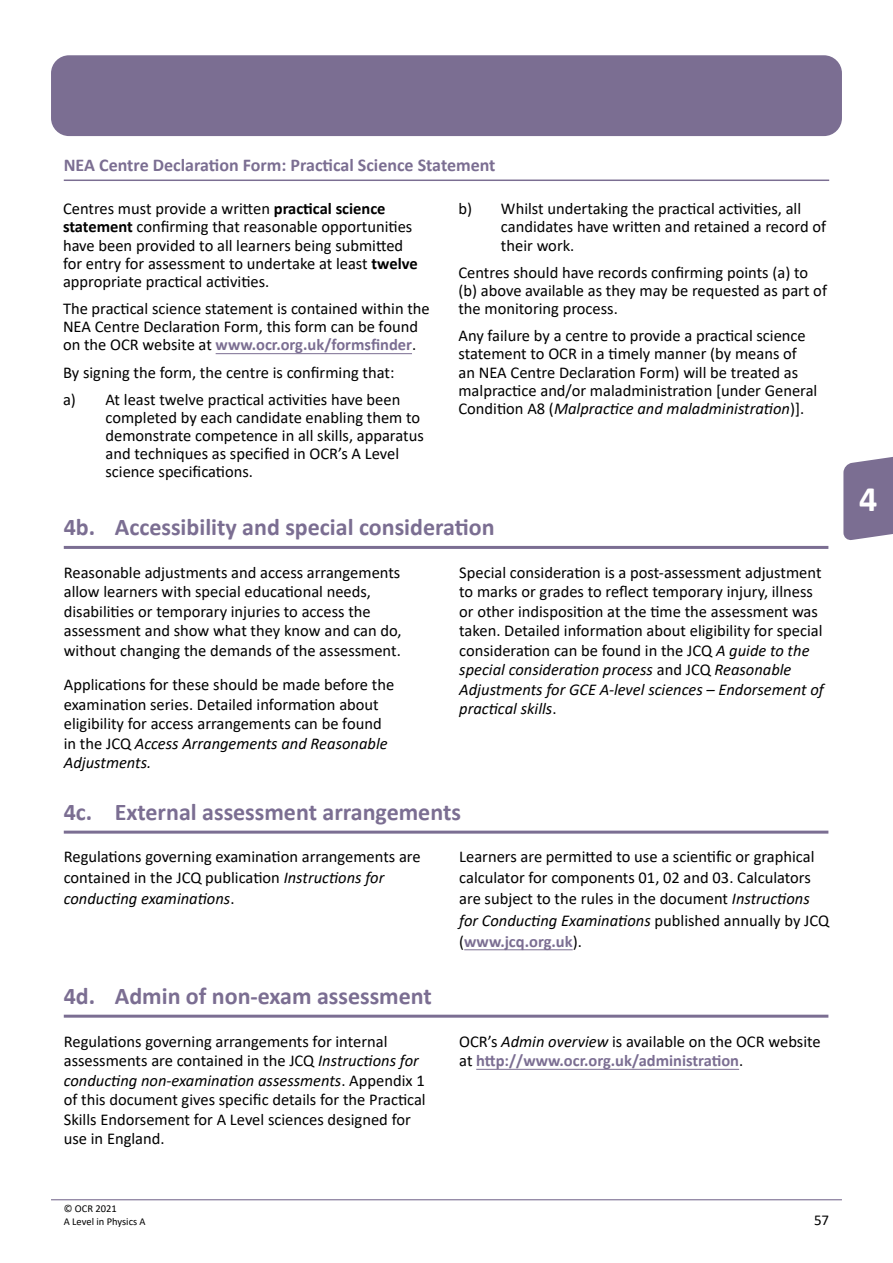
<style>
.page{position:relative;width:893px;height:1263px;background:#fff}
.page>*{position:absolute;margin:0;border:0;box-sizing:border-box;transform-origin:0 0}
.t1{font:700 36px "Calibri";color:#fff}
.Heading2{font:700 24px "Calibri";color:#7b6e92}
.Heading3{font:700 18px "Calibri";color:#7b6e92}
.Body_Text{font:16.5px/18.1px "Calibri";color:#000}
.BodyText{font:16.5px/19.5px "Calibri";color:#000}
.TXG{font:16.5px/21px "Calibri";color:#000}
.MT{font:16.5px/21px "Calibri";color:#000}
.BodyText-2{font:700 16.5px/19.5px "Calibri";color:#7b6e92}
.t2{font:15px "Calibri";color:#000}
.t3{font:10.5px/12.8px "Calibri";color:#000}
.s1{font-weight:700}
.s2{font-weight:700;color:#7b6e92}
.s3{font-style:italic}
.s4{font-weight:400;color:#000}
.s5{font-weight:400;font-style:italic;color:#000}
</style>
<div class="page">
<hr style="left:51px;top:1199px;width:791px;height:1px;background:#7b6e92">
<div style="left:51px;top:55px;width:791px;height:81px;background:#7b6e92;border-radius:18px"></div>
<svg style="left:843px;top:457px;width:50px;height:83px;background:#867a9b"></svg>
<hr style="left:64px;top:180px;width:765px;height:1px;background:#7b6e92">
<hr style="left:216px;top:353px;width:196px;height:1px;background:#7b6e92">
<hr style="left:64px;top:546px;width:764px;height:3px;background:#7b6e92">
<hr style="left:64px;top:831px;width:764px;height:3px;background:#7b6e92">
<hr style="left:64px;top:1015px;width:764px;height:3px;background:#7b6e92">
<hr style="left:464px;top:949px;width:109px;height:1px;background:#7b6e92">
<hr style="left:476px;top:1069px;width:263px;height:1px;background:#7b6e92">
<hr style="left:840px;top:205px;width:2px;height:593px;background:#000">
<h2 class="Heading3" style="left:64px;top:152px;width:433px">NEA Centre Declaration Form: Practical Science Statement</h2>
<p class="Body_Text" style="left:63px;top:199px;width:356px">Centres must provide a written <span class="s1">practical science statement</span> confirming that reasonable opportunities have been provided to all learners being submitted for entry for assessment to undertake at least <span class="s1">twelve </span>appropriate practical activities.</p>
<p class="Body_Text" style="left:63px;top:299px;width:368px">The practical science statement is contained within the<br>NEA Centre Declaration Form, this form can be found on the OCR website at <span class="s2">www.ocr.org.uk/formsfinder</span>.</p>
<p class="Body_Text" style="left:63px;top:363px;width:333px">By signing the form, the centre is confirming that:</p>
<p class="Body_Text" style="left:106px;top:390px;width:320px;text-indent:-43px">a) At least twelve practical activities have been completed by each candidate enabling them to demonstrate competence in all skills, apparatus and techniques as specified in OCR’s A Level science specifications.</p>
<p class="Body_Text" style="left:501px;top:199px;width:327px;text-indent:-43px">b) Whilst undertaking the practical activities, all candidates have written and retained a record of their work.</p>
<p class="Body_Text" style="left:458px;top:263px;width:370px">Centres should have records confirming points (a) to (b) above available as they may be requested as part of the monitoring process.</p>
<p class="Body_Text" style="left:458px;top:326px;width:360px">Any failure by a centre to provide a practical science statement to OCR in a timely manner (by means of an NEA Centre Declaration Form) will be treated as malpractice and/or maladministration [under General Condition A8 (<span class="s3">Malpractice and maladministration</span>)].</p>
<h1 class="Heading2" style="left:64px;top:510px;width:432px">4b. Accessibility and special consideration</h1>
<p class="BodyText" style="left:64px;top:562px;width:339px">Reasonable adjustments and access arrangements allow learners with special educational needs, disabilities or temporary injuries to access the assessment and show what they know and can do, without changing the demands of the assessment.</p>
<p class="BodyText" style="left:64px;top:675px;width:332px">Applications for these should be made before the examination series. Detailed information about eligibility for access arrangements can be found in the JCQ <span class="s3">Access Arrangements and Reasonable Adjustments.</span></p>
<p class="BodyText" style="left:459px;top:562px;width:366px">Special consideration is a post-assessment adjustment to marks or grades to reflect temporary injury, illness or other indisposition at the time the assessment was taken. Detailed information about eligibility for special consideration can be found in the JCQ <span class="s3">A guide to the special consideration process</span> and JCQ <span class="s3">Reasonable Adjustments for GCE A-level sciences – Endorsement of practical skills</span>.</p>
<h1 class="Heading2" style="left:64px;top:795px;width:399px">4c. External assessment arrangements</h1>
<p class="MT" style="left:64px;top:846px;width:358px">Regulations governing examination arrangements are contained in the JCQ publication <span class="s3">Instructions for conducting examinations</span>.</p>
<p class="TXG" style="left:459px;top:846px;width:371px">Learners are permitted to use a scientific or graphical calculator for components 01, 02 and 03. Calculators are subject to the rules in the document <span class="s3">Instructions for Conducting Examinations</span> published annually by JCQ (<span class="s2">www.jcq.org.uk</span>).</p>
<h1 class="Heading2" style="left:64px;top:979px;width:370px">4d. Admin of non-exam assessment</h1>
<p class="BodyText" style="left:64px;top:1031px;width:363px">Regulations governing arrangements for internal assessments are contained in the JCQ <span class="s3">Instructions for conducting non-examination assessments</span>. Appendix 1 of this document gives specific details for the Practical Skills Endorsement for A Level sciences designed for use in England.</p>
<p class="BodyText-2" style="left:459px;top:1031px;width:363px"><span class="s4">OCR’s</span> <span class="s5">Admin overview</span> <span class="s4">is available on the OCR website at</span> http://www.ocr.org.uk/administration<span class="s4">.</span></p>
<p class="t3" style="left:64px;top:1202px;width:83px">© OCR 2021<br>A Level in Physics A</p>
<p class="t2" style="left:814px;top:1209px;width:17px">57</p>
<h1 class="t1" style="left:859px;top:474px;width:20px">4</h1>
</div>
